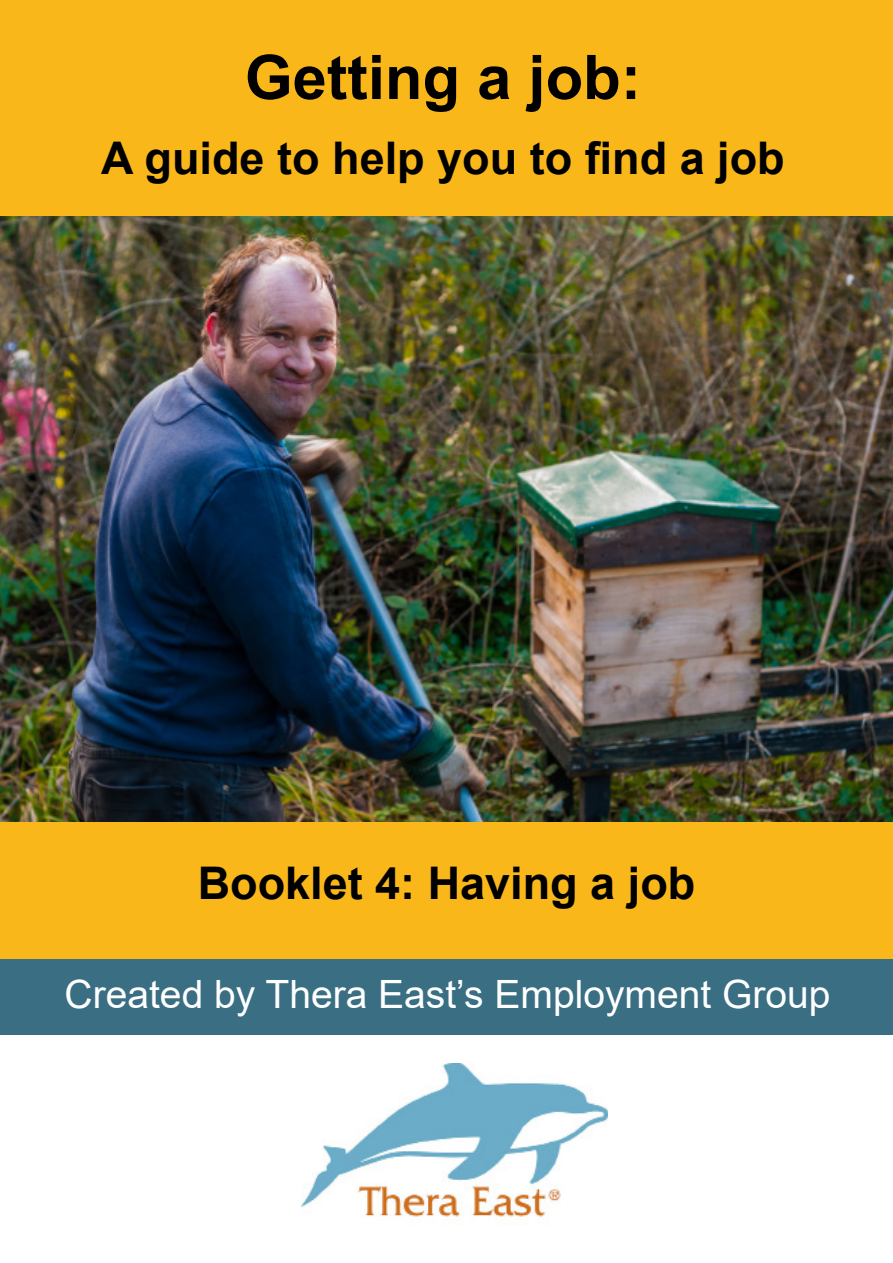
<style>
.page{position:relative;width:893px;height:1263px;background:#fff}
.page>*{position:absolute;margin:0;border:0;box-sizing:border-box;transform-origin:0 0}
.t1{font:700 61.5px "Arial";color:#000}
.t2{font:700 45px "Arial";color:#000}
.t3{font:39px "Arial";color:#fff}
</style>
<div class="page">
<div style="left:0;top:0;width:893px;height:960px;background:#f9b71a"></div>
<div style="left:1px;top:960px;width:892px;height:75px;background:#396e83"></div>
<img style="left:302px;top:1064px;width:305px;height:155px">
<img style="left:0;top:217px;width:893px;height:604px">
<p class="t1" style="left:245px;top:34px;width:398px">Getting a job:</p>
<p class="t2" style="left:101px;top:127px;width:685px">A guide to help you to find a job</p>
<p class="t2" style="left:198px;top:852px;width:499px">Booklet 4: Having a job</p>
<p class="t3" style="left:65px;top:968px;width:767px">Created by Thera East’s Employment Group</p>
</div>
